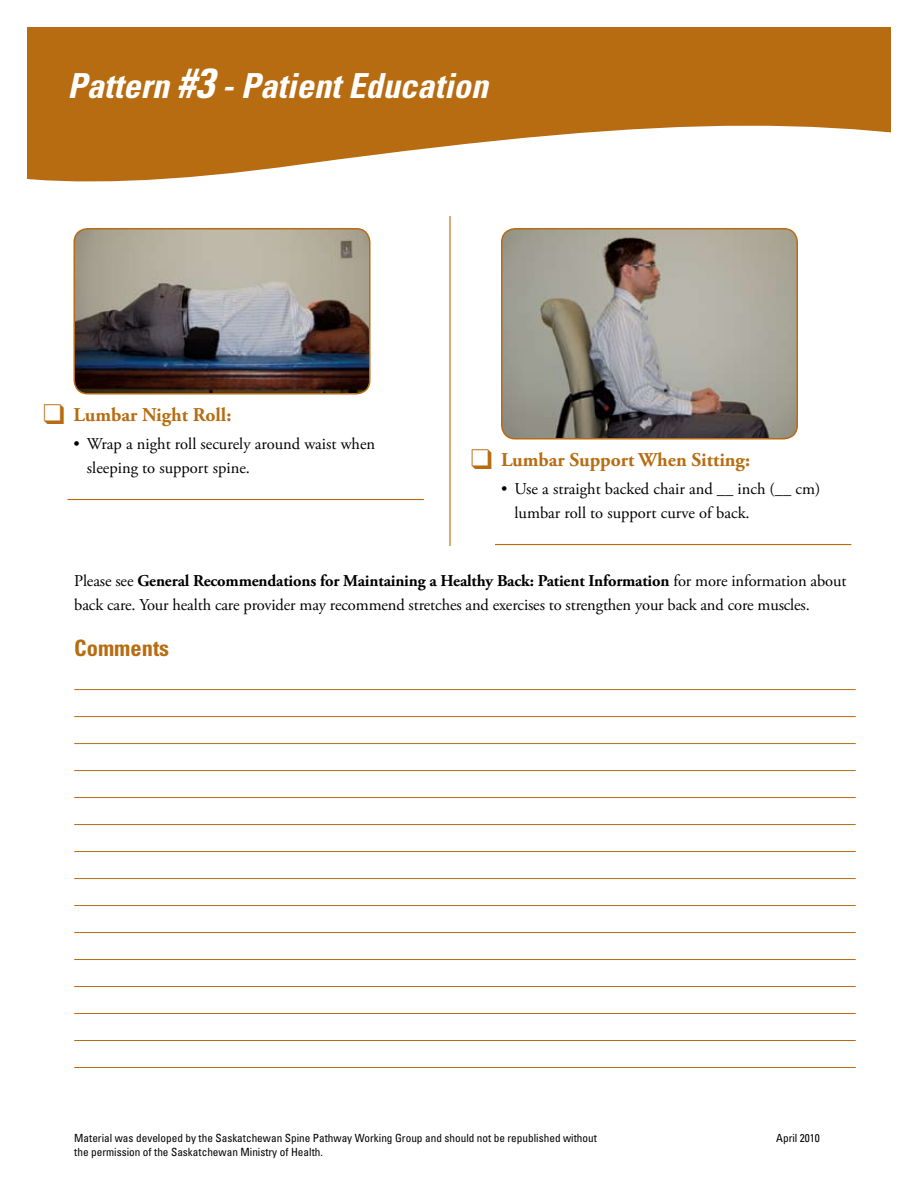
<style>
.page{position:relative;width:918px;height:1188px;background:#fff}
.page>*{position:absolute;margin:0;border:0;box-sizing:border-box;transform-origin:0 0}
.t1{font:italic 700 condensed 34.5px "Univers LT Std";color:#fff}
.t2{font:700 condensed 22.5px "Univers LT Std";color:#b76c11}
.t3{font:700 19.5px "Adobe Garamond Pro";color:#b76c11}
.t4{font:16.5px/23.2px "Adobe Garamond Pro";color:#000}
.t5{font:condensed 11.25px "Univers LT Std";color:#000}
.s1{font-size:42px}
.s2{font-weight:700}
</style>
<div class="page">
<svg style="left:27px;top:27px;width:864px;height:155px;fill:#b76c11"></svg>
<hr style="left:74px;top:689px;width:782px;height:1px;background:#b76c11">
<hr style="left:74px;top:716px;width:782px;height:1px;background:#b76c11">
<hr style="left:74px;top:743px;width:782px;height:1px;background:#b76c11">
<hr style="left:74px;top:770px;width:782px;height:1px;background:#b76c11">
<hr style="left:74px;top:797px;width:782px;height:1px;background:#b76c11">
<hr style="left:74px;top:824px;width:782px;height:1px;background:#b76c11">
<hr style="left:74px;top:851px;width:782px;height:1px;background:#b76c11">
<hr style="left:74px;top:878px;width:782px;height:1px;background:#b76c11">
<hr style="left:74px;top:905px;width:782px;height:1px;background:#b76c11">
<hr style="left:74px;top:932px;width:782px;height:1px;background:#b76c11">
<hr style="left:74px;top:959px;width:782px;height:1px;background:#b76c11">
<hr style="left:74px;top:986px;width:782px;height:1px;background:#b76c11">
<hr style="left:74px;top:1013px;width:782px;height:1px;background:#b76c11">
<hr style="left:74px;top:1040px;width:782px;height:1px;background:#b76c11">
<hr style="left:74px;top:1067px;width:782px;height:1px;background:#b76c11">
<hr style="left:68px;top:499px;width:356px;height:1px;background:#b76c11">
<img style="left:74px;top:229px;width:296px;height:164px;border-radius:14px">
<div style="left:74px;top:228px;width:297px;height:166px;border:2px solid #b76c11;border-radius:14px"></div>
<hr style="left:495px;top:544px;width:356px;height:1px;background:#b76c11">
<img style="left:502px;top:229px;width:295px;height:210px;border-radius:14px">
<div style="left:501px;top:228px;width:297px;height:212px;border:2px solid #b76c11;border-radius:14px"></div>
<hr style="left:449px;top:216px;width:2px;height:330px;background:#b76c11">
<h1 class="t1" style="left:68px;top:64px;width:422px">Pattern <span class="s1">#3</span> - Patient Education</h1>
<p class="t3" style="left:74px;top:403px;width:159px">Lumbar Night Roll:</p>
<p class="t4" style="left:87px;top:433px;width:290px;text-indent:-13px">• Wrap a night roll securely around waist when sleeping to support spine.</p>
<p class="t3" style="left:501px;top:448px;width:251px">Lumbar Support When Sitting:</p>
<p class="t4" style="left:514px;top:478px;width:307px;text-indent:-13px">• Use a straight backed chair and __ inch (__ cm) lumbar roll to support curve of back.</p>
<p class="t4" style="left:74px;top:570px;width:774px">Please see <span class="s2">General Recommendations for Maintaining a Healthy Back: Patient Information</span> for more information about back care. Your health care provider may recommend stretches and exercises to strengthen your back and core muscles.</p>
<h2 class="t2" style="left:74px;top:634px;width:96px">Comments</h2>
<p class="t5" style="left:74px;top:1131px;width:524px">Material was developed by the Saskatchewan Spine Pathway Working Group and should not be republished without</p>
<p class="t5" style="left:776px;top:1131px;width:45px">April 2010</p>
<p class="t5" style="left:74px;top:1144px;width:250px">the permission of the Saskatchewan Ministry of Health.</p>
</div>
